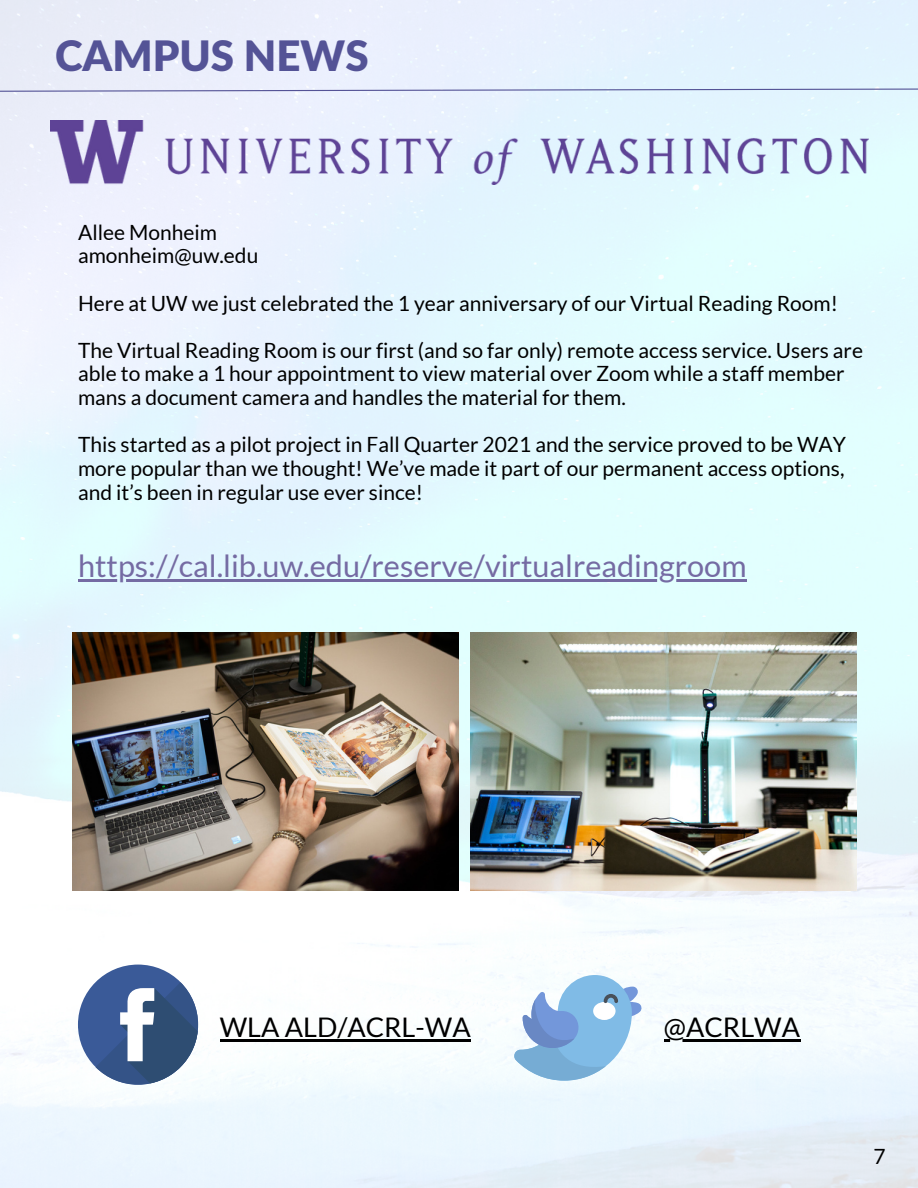
<style>
.page{position:relative;width:918px;height:1188px;background:#fff}
.page>*{position:absolute;margin:0;border:0;box-sizing:border-box;transform-origin:0 0}
.t1{font:900 42px "Lato Latin";color:#545396}
.t2{font:30.75px "Lato";color:#756ba3}
.t3{font:27px "Lato";color:#000}
.t4{font:21px/23.7px "Lato";color:#000}
</style>
<div class="page">
<img style="left:0;top:0;width:918px;height:1188px">
<div style="left:78px;top:965px;width:120px;height:120px;background:#3a5a98;border-radius:50%"></div>
<svg style="left:96px;top:982px;width:108px;height:109px"></svg>
<svg style="left:512px;top:975px;width:131px;height:106px"></svg>
<hr style="left:78px;top:579px;width:669px;height:3px;background:#756ba3">
<img style="left:73px;top:633px;width:386px;height:257px">
<img style="left:471px;top:633px;width:386px;height:257px">
<img style="left:50px;top:120px;width:818px;height:64px">
<hr style="left:220px;top:1039px;width:251px;height:3px;background:#000">
<hr style="left:664px;top:1039px;width:136px;height:3px;background:#000">
<svg style="left:0;top:88px;width:918px;height:4px;background:#bdc4df"></svg>
<h1 class="t1" style="left:55px;top:38px;width:315px">CAMPUS NEWS</h1>
<p class="t4" style="left:78px;top:220px;width:182px">Allee Monheim amonheim@uw.edu</p>
<p class="t4" style="left:78px;top:291px;width:761px">Here at UW we just celebrated the 1 year anniversary of our Virtual Reading Room!</p>
<p class="t4" style="left:78px;top:338px;width:787px">The Virtual Reading Room is our first (and so far only) remote access service. Users are able to make a 1 hour appointment to view material over Zoom while a staff member mans a document camera and handles the material for them.</p>
<p class="t4" style="left:78px;top:432px;width:769px;text-align:justify">This started as a pilot project in Fall Quarter 2021 and the service proved to be WAY more popular than we thought! We’ve made it part of our permanent access options, and it’s been in regular use ever since!</p>
<h2 class="t2" style="left:78px;top:547px;width:670px">https://cal.lib.uw.edu/reserve/virtualreadingroom</h2>
<p class="t3" style="left:220px;top:1010px;width:252px">WLA ALD/ACRL-WA</p>
<p class="t3" style="left:664px;top:1010px;width:138px">@ACRLWA</p>
<p class="t4" style="left:873px;top:1144px;width:14px">7</p>
</div>
